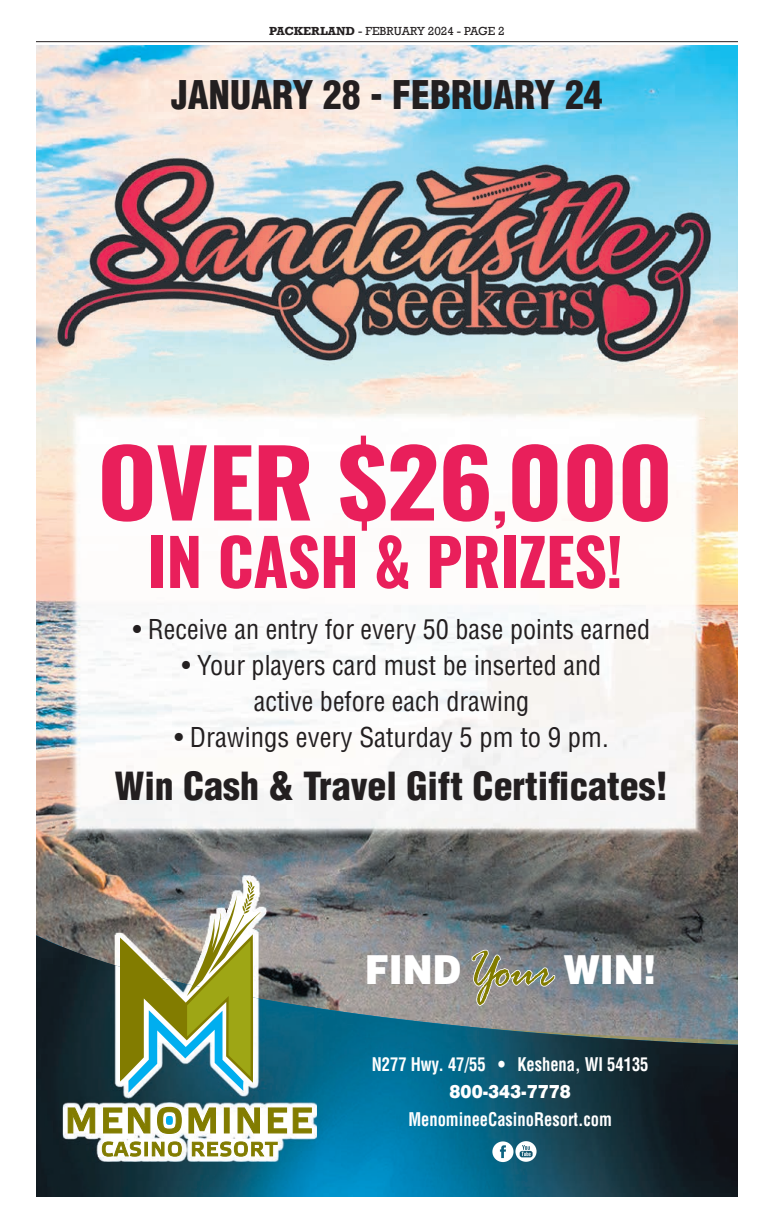
<style>
.page{position:relative;width:774px;height:1224px;background:#fff}
.page>*{position:absolute;margin:0;border:0;box-sizing:border-box;transform-origin:0 0}
.t1{font:700 92.9px "Oswald";letter-spacing:-.01em;color:#e91f5b;scale:1.1 1}
.t2{font:700 64.3px "Oswald";letter-spacing:-.01em;color:#e91f5b}
.t3{font:900 40px "Helvetica LT Std";color:#fff;scale:.9 1}
.t4{font:900 condensed 38.6px "Helvetica LT Std";color:#231f20}
.t5{font:900 condensed 37.8px "Helvetica LT Std";color:#231f20}
.t6{font:condensed 26.7px/36.1px "Helvetica LT Std";color:#231f20;text-align:center}
.t7{font:700 condensed 18.4px "Helvetica LT Std";color:#fff;scale:.9 1}
.t8{font:900 18.4px "Helvetica LT Std";color:#fff;scale:.9 1}
.t9{font:12px "Rockwell";color:#231f20}
.s1{font-weight:700}
.s2{font-size:59px}
.s3{font-family:"Rage Italic Let Plain";font-weight:400;font-size:56.6px;color:#827c00}
</style>
<div class="page">
<img style="left:36px;top:45px;width:702px;height:890px">
<img style="left:67px;top:409px;width:637px;height:429px">
<img style="left:54px;top:143px;width:664px;height:234px">
<img style="left:36px;top:935px;width:702px;height:262px">
<img style="left:63px;top:875px;width:254px;height:72px">
<img style="left:63px;top:947px;width:254px;height:215px">
<img style="left:120px;top:880px;width:141px;height:213px">
<svg style="left:101px;top:1141px;width:81px;height:16px"></svg>
<svg style="left:191px;top:1141px;width:87px;height:16px"></svg>
<svg style="left:68px;top:1107px;width:27px;height:26px"></svg>
<svg style="left:103px;top:1107px;width:19px;height:26px"></svg>
<svg style="left:128px;top:1107px;width:22px;height:26px"></svg>
<svg style="left:157px;top:1107px;width:25px;height:27px"></svg>
<svg style="left:188px;top:1107px;width:42px;height:26px"></svg>
<svg style="left:238px;top:1107px;width:22px;height:26px"></svg>
<svg style="left:268px;top:1107px;width:19px;height:26px"></svg>
<svg style="left:293px;top:1107px;width:19px;height:26px"></svg>
<div style="left:166px;top:1116px;width:7px;height:9px;background:#00aeef;border-radius:50%"></div>
<svg style="left:492px;top:1141px;width:45px;height:21px"></svg>
<svg style="left:471px;top:931px;width:85px;height:76px;background:#909498"></svg>
<hr style="left:36px;top:41px;width:702px;height:1px;background:#231f20">
<p class="t9" style="left:269px;top:24px;width:237px"><span class="s1">PACKERLAND</span> - FEBRUARY 2024 - PAGE 2</p>
<h3 class="t4" style="left:171px;top:70px;width:433px">JANUARY 28 - FEBRUARY 24</h3>
<h1 class="t1" style="left:97px;top:434px;width:525px">OVER $26<span class="s2">,</span>000</h1>
<h2 class="t2" style="left:148px;top:528px;width:477px">IN CASH &amp; PRIZES!</h2>
<p class="t6" style="left:133px;top:611px;width:519px">• Receive an entry for every 50 base points earned</p>
<p class="t6" style="left:182px;top:647px;width:421px">• Your players card must be inserted and active before each drawing</p>
<p class="t6" style="left:174px;top:719px;width:436px">• Drawings every Saturday 5 pm to 9 pm.</p>
<h3 class="t5" style="left:115px;top:762px;width:555px">Win Cash &amp; Travel Gift Certificates!</h3>
<h3 class="t3" style="left:365px;top:944px;width:325px">FIND <span class="s3">Your</span> WIN!</h3>
<p class="t7" style="left:372px;top:1052px;width:309px">N277 Hwy. 47/55 • Keshena, WI 54135</p>
<p class="t8" style="left:450px;top:1080px;width:136px">800-343-7778</p>
<p class="t7" style="left:408px;top:1108px;width:228px">MenomineeCasinoResort.com</p>
</div>
